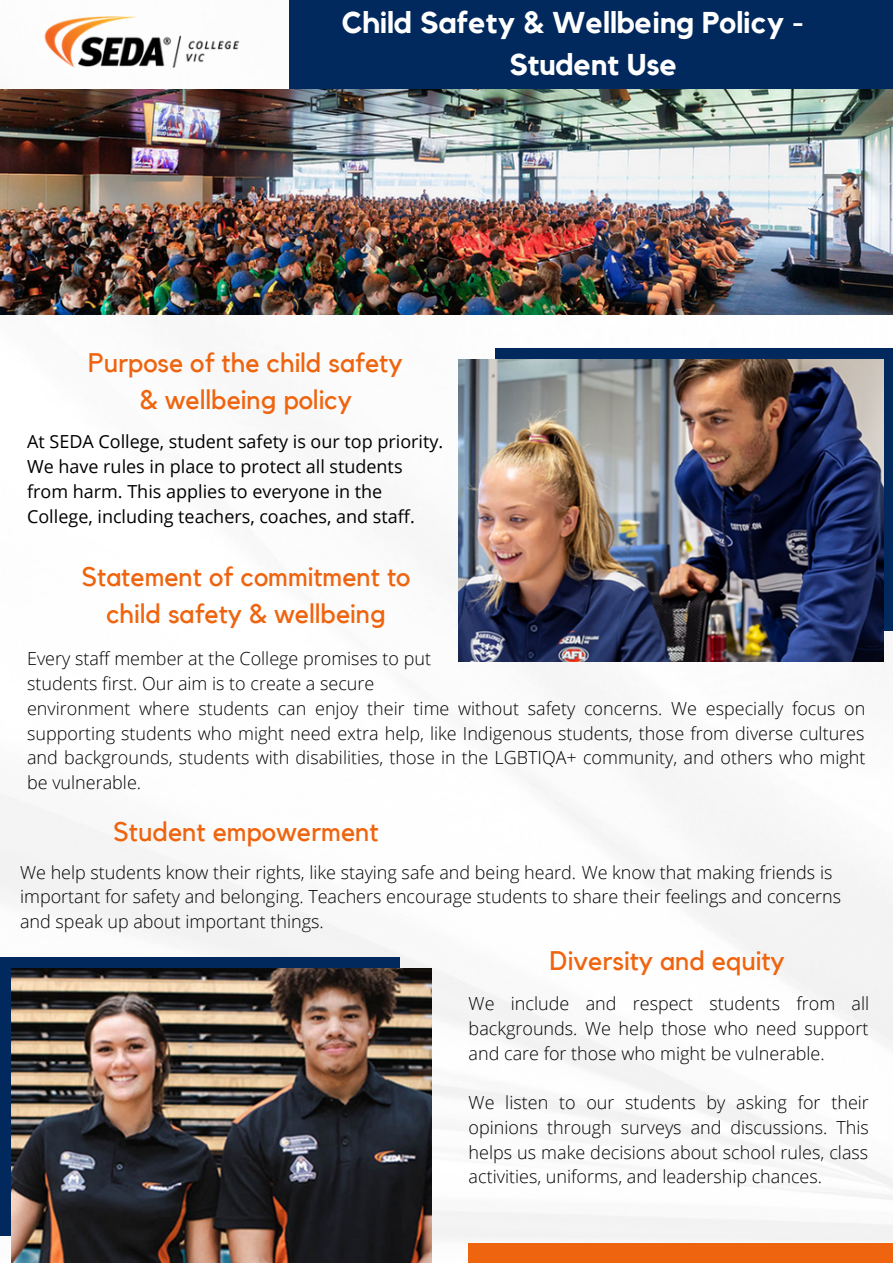
<style>
.page{position:relative;width:893px;height:1264px;background:#fff}
.page>*{position:absolute;margin:0;border:0;box-sizing:border-box;transform-origin:0 0}
.t1{font:700 30px/41.5px "Kollektif";color:#fff}
.t2{font:26.85px/37px "Kollektif";color:#ef640e;text-align:center}
.t3{font:300 18px/24.8px "Open Sans";color:#000;text-align:justify}
.t4{font:18px/24.8px "Open Sans";color:#000}
</style>
<div class="page">
<img style="left:0;top:314px;width:892px;height:948px">
<div style="left:494px;top:348px;width:398px;height:283px;background:#02295d"></div>
<img style="left:458px;top:360px;width:425px;height:301px">
<div style="left:289px;top:0;width:603px;height:101px;background:#02295d"></div>
<div style="left:0;top:956px;width:400px;height:279px;background:#02295d"></div>
<img style="left:12px;top:968px;width:419px;height:294px">
<div style="left:468px;top:1242px;width:424px;height:20px;background:#ef640e"></div>
<img style="left:0;top:89px;width:892px;height:225px">
<img style="left:44px;top:16px;width:196px;height:52px">
<p class="t1" style="left:509px;top:3px;width:296px;text-indent:-168px">Child Safety &amp; Wellbeing Policy -<br>Student Use</p>
<p class="t2" style="left:88px;top:345px;width:316px">Purpose of the child safety &amp; wellbeing policy</p>
<p class="t4" style="left:27px;top:429px;width:417px">At SEDA College, student safety is our top priority.<br>We have rules in place to protect all students from harm. This applies to everyone in the College, including teachers, coaches, and staff.</p>
<p class="t2" style="left:82px;top:558px;width:330px">Statement of commitment to</p>
<p class="t2" style="left:106px;top:596px;width:281px">child safety &amp; wellbeing</p>
<p class="t3" style="left:27px;top:646px;width:405px">Every staff member at the College promises to put</p>
<p class="t3" style="left:27px;top:670px;width:349px">students first. Our aim is to create a secure</p>
<p class="t3" style="left:27px;top:695px;width:839px">environment where students can enjoy their time without safety concerns. We especially focus on supporting students who might need extra help, like Indigenous students, those from diverse cultures and backgrounds, students with disabilities, those in the LGBTIQA+ community, and others who might be vulnerable.</p>
<p class="t2" style="left:113px;top:814px;width:267px">Student empowerment</p>
<p class="t3" style="left:20px;top:859px;width:822px;text-align:left">We help students know their rights, like staying safe and being heard. We know that making friends is important for safety and belonging. Teachers encourage students to share their feelings and concerns and speak up about important things.</p>
<p class="t2" style="left:549px;top:942px;width:237px">Diversity and equity</p>
<p class="t3" style="left:468px;top:990px;width:402px">We include and respect students from all backgrounds. We help those who need support and care for those who might be vulnerable.</p>
<p class="t3" style="left:468px;top:1089px;width:402px">We listen to our students by asking for their opinions through surveys and discussions. This helps us make decisions about school rules, class activities, uniforms, and leadership chances.</p>
</div>
